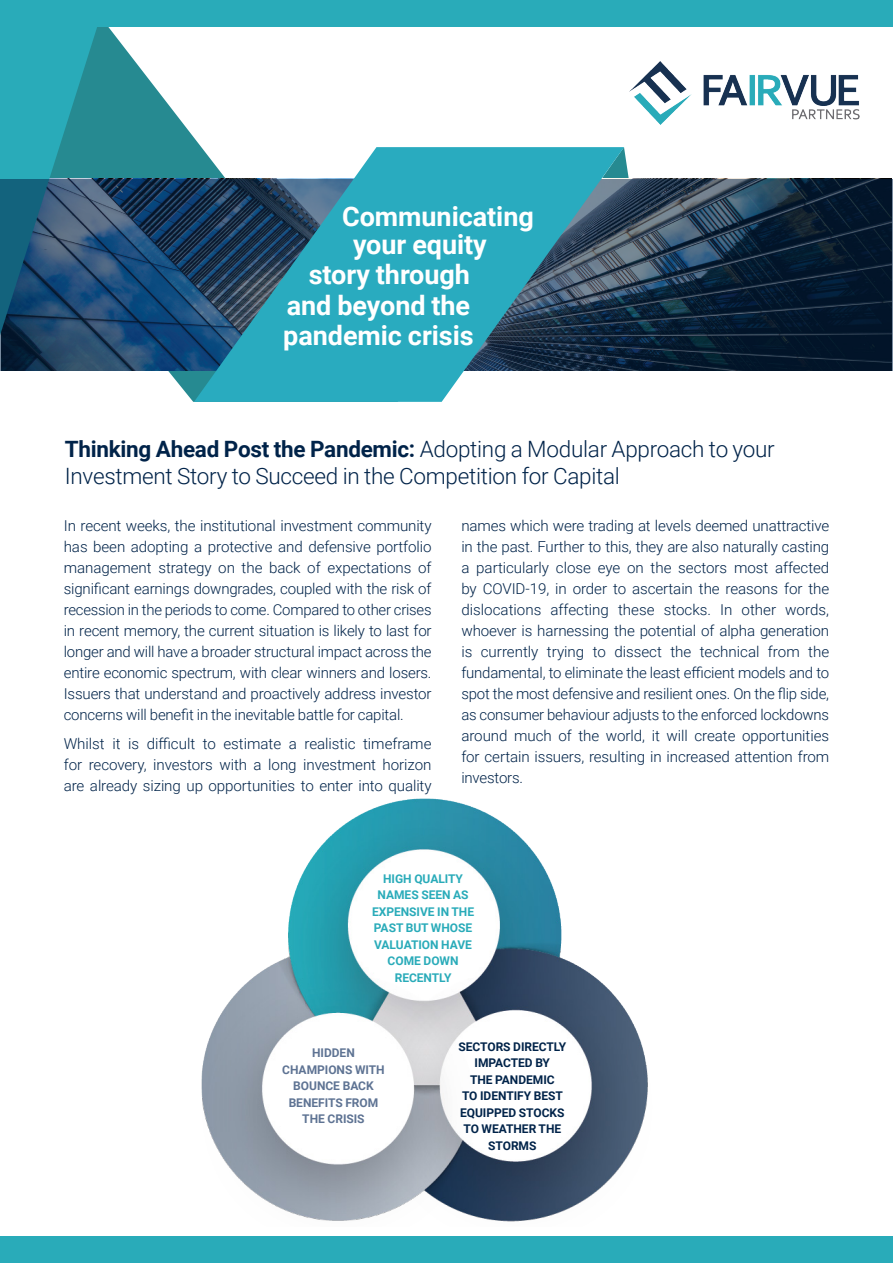
<style>
.page{position:relative;width:893px;height:1263px;background:#fff}
.page>*{position:absolute;margin:0;border:0;box-sizing:border-box;transform-origin:0 0}
.Chart_Title{font:700 27px/30px "Roboto";color:#fff}
.DF_Body_text{font:300 22.5px/27px "Roboto";letter-spacing:-.01em;color:#002349}
.DF_Body_text-2{font:300 15px/21px "Roboto";letter-spacing:-.01em;color:#002349;text-align:justify}
.Chart_Title-2{font:700 12px/16.5px "Roboto";letter-spacing:-.005em;color:#002349;text-align:center}
.Chart_Title-3{font:700 12px/16.5px "Roboto";letter-spacing:-.005em;color:#29abb9;text-align:center}
.Chart_Title-4{font:700 12px/16.5px "Roboto";letter-spacing:-.005em;color:#5e7393;text-align:center}
.s1{font-weight:700}
</style>
<div class="page">
<svg style="left:624px;top:147px;width:5px;height:32px"></svg>
<img style="left:201px;top:799px;width:447px;height:423px">
<svg style="left:2px;top:26px;width:396px;height:376px"></svg>
<svg style="left:0;top:26px;width:106px;height:153px;background:#28a1ac"></svg>
<img style="left:629px;top:62px;width:230px;height:63px">
<div style="left:0;top:0;width:893px;height:26px;background:#29abb9"></div>
<div style="left:0;top:1237px;width:893px;height:26px;background:#29abb9"></div>
<svg style="left:0;top:179px;width:893px;height:191px;background:#193753"></svg>
<svg style="left:194px;top:147px;width:430px;height:255px;background:#3e91a5"></svg>
<p class="Chart_Title" style="left:342px;top:200px;width:193px">Communicating</p>
<p class="Chart_Title" style="left:353px;top:228px;width:135px">your equity</p>
<p class="Chart_Title" style="left:309px;top:258px;width:163px">story through</p>
<p class="Chart_Title" style="left:283px;top:289px;width:192px">and beyond the pandemic crisis</p>
<p class="DF_Body_text" style="left:65px;top:435px;width:711px"><span class="s1">Thinking Ahead Post the Pandemic:</span> Adopting a Modular Approach to your<br>Investment Story to Succeed in the Competition for Capital</p>
<p class="DF_Body_text-2" style="left:64px;top:514px;width:369px">In recent weeks, the institutional investment community has been adopting a protective and defensive portfolio management strategy on the back of expectations of significant earnings downgrades, coupled with the risk of recession in the periods to come. Compared to other crises in recent memory, the current situation is likely to last for longer and will have a broader structural impact across the entire economic spectrum, with clear winners and losers.<br>Issuers that understand and proactively address investor concerns will benefit in the inevitable battle for capital.</p>
<p class="DF_Body_text-2" style="left:64px;top:733px;width:369px">Whilst it is difficult to estimate a realistic timeframe for recovery, investors with a long investment horizon are already sizing up opportunities to enter into quality</p>
<p class="DF_Body_text-2" style="left:461px;top:514px;width:369px">names which were trading at levels deemed unattractive in the past. Further to this, they are also naturally casting a particularly close eye on the sectors most affected by COVID-19, in order to ascertain the reasons for the dislocations affecting these stocks. In other words, whoever is harnessing the potential of alpha generation is currently trying to dissect the technical from the fundamental, to eliminate the least efficient models and to spot the most defensive and resilient ones. On the flip side, as consumer behaviour adjusts to the enforced lockdowns around much of the world, it will create opportunities for certain issuers, resulting in increased attention from investors.</p>
<p class="Chart_Title-3" style="left:372px;top:870px;width:104px">HIGH QUALITY<br>NAMES SEEN AS<br>EXPENSIVE IN THE<br>PAST BUT WHOSE<br>VALUATION HAVE<br>COME DOWN<br>RECENTLY</p>
<p class="Chart_Title-4" style="left:282px;top:1044px;width:104px">HIDDEN<br>CHAMPIONS WITH<br>BOUNCE BACK<br>BENEFITS FROM<br>THE CRISIS</p>
<p class="Chart_Title-2" style="left:458px;top:1038px;width:109px">SECTORS DIRECTLY<br>IMPACTED BY<br>THE PANDEMIC<br>TO IDENTIFY BEST<br>EQUIPPED STOCKS<br>TO WEATHER THE<br>STORMS</p>
</div>
